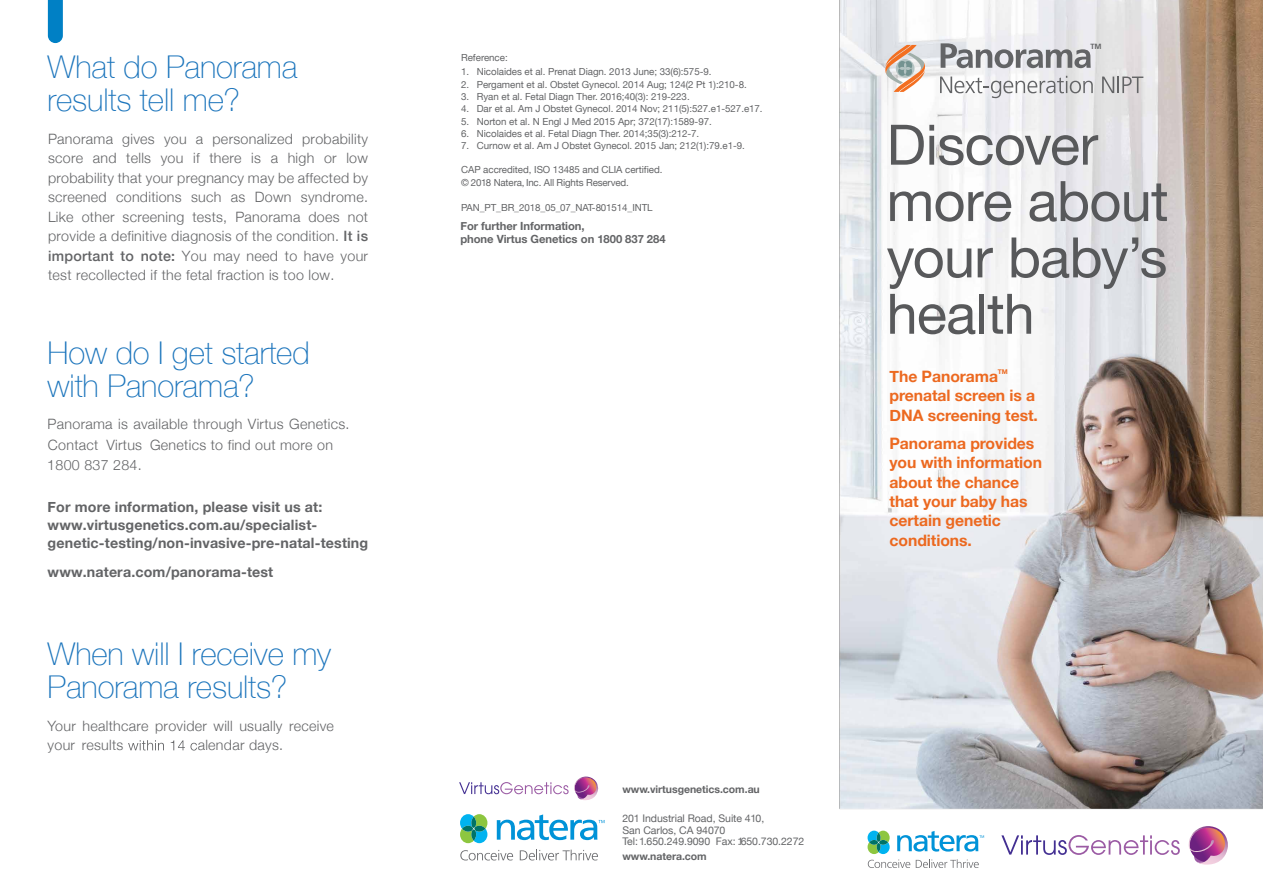
<style>
.page{position:relative;width:1263px;height:893px;background:#fff}
.page>*{position:absolute;margin:0;border:0;box-sizing:border-box;transform-origin:0 0}
.t1{font:55.8px/56.4px "Helvetica Neue";letter-spacing:-.015em;color:#58595b}
.t2{font:100 31.35px/33.3px "Helvetica Neue";letter-spacing:-.005em;color:#1c75bc}
.t3{font:700 15.75px/19.4px "Helvetica Neue";letter-spacing:-.005em;color:#ec6920}
.t4{font:300 14.25px/19.5px "Helvetica Neue";letter-spacing:.02em;color:#636466}
.t5{font:700 14.25px/18px "Helvetica Neue";letter-spacing:.01em;color:#636466}
.t6{font:700 11.25px/13.5px "Helvetica Neue";letter-spacing:-.005em;color:#636466}
.t7{font:10.5px/11.6px "Helvetica Neue";letter-spacing:-.005em;color:#636466}
.t8{font:700 10.5px "Helvetica Neue";letter-spacing:-.005em;color:#636466}
.t9{font:9.75px/12.3px "Helvetica Neue";letter-spacing:-.005em;color:#636466}
.t10{font:700 7.5px "Frutiger";color:#636466}
.t11{font:700 6.6px "Helvetica Neue";color:#ec6920}
.s1{font-weight:500}
</style>
<div class="page">
<img style="left:839px;top:0;width:424px;height:838px">
<svg style="left:128px;top:740px;width:69px;height:11px"></svg>
<svg style="left:48px;top:0;width:15px;height:43px"></svg>
<svg style="left:867px;top:831px;width:117px;height:37px"></svg>
<svg style="left:460px;top:850px;width:53px;height:10px"></svg>
<svg style="left:520px;top:850px;width:78px;height:10px"></svg>
<svg style="left:460px;top:814px;width:27px;height:29px"></svg>
<svg style="left:497px;top:814px;width:107px;height:26px"></svg>
<svg style="left:1188px;top:826px;width:41px;height:39px"></svg>
<svg style="left:1001px;top:835px;width:179px;height:20px"></svg>
<svg style="left:459px;top:777px;width:140px;height:23px"></svg>
<svg style="left:941px;top:43px;width:150px;height:25px;background:#b1b1b5"></svg>
<svg style="left:940px;top:76px;width:153px;height:22px"></svg>
<svg style="left:1102px;top:77px;width:41px;height:16px"></svg>
<svg style="left:885px;top:45px;width:40px;height:47px"></svg>
<h2 class="t2" style="left:48px;top:48px;width:251px">What do Panorama results tell me?</h2>
<p class="t4" style="left:48px;top:128px;width:322px;text-align:justify">Panorama gives you a personalized probability score and tells you if there is a high or low probability that your pregnancy may be affected by screened conditions such as Down syndrome.<br>Like other screening tests, Panorama does not provide a definitive diagnosis of the condition. <span class="s1">It is important to note:</span> You may need to have your test recollected if the fetal fraction is too low.</p>
<h2 class="t2" style="left:48px;top:335px;width:264px">How do I get started with Panorama?</h2>
<h3 class="t4" style="left:47px;top:412px;width:304px;line-height:20.9px">Panorama is available through Virtus Genetics.<br>Contact Virtus Genetics to find out more on<br>1800 837 284.</h3>
<h3 class="t5" style="left:48px;top:499px;width:322px">For more information, please visit us at: www.virtusgenetics.com.au/specialist&shy;genetic-testing/non-invasive-pre-natal-testing</h3>
<h3 class="t5" style="left:48px;top:563px;width:227px">www.natera.com/panorama-test</h3>
<h2 class="t2" style="left:48px;top:636px;width:285px">When will I receive my<br>Panorama results?</h2>
<h3 class="t4" style="left:48px;top:714px;width:288px">Your healthcare provider will usually receive your results</h3>
<h3 class="t4" style="left:198px;top:734px;width:87px">alendar days.</h3>
<p class="t9" style="left:461px;top:52px;width:48px">Reference:</p>
<p class="t9" style="left:461px;top:66px;width:252px">1. Nicolaides et al. Prenat Diagn. 2013 June; 33(6):575-9.</p>
<p class="t9" style="left:461px;top:79px;width:287px">2. Pergament et al. Obstet Gynecol. 2014 Aug; 124(2 Pt 1):210-8.</p>
<p class="t9" style="left:461px;top:91px;width:230px">3. Ryan et al. Fetal Diagn Ther. 2016;40(3): 219-223.</p>
<p class="t9" style="left:461px;top:103px;width:303px">4. Dar et al. Am J Obstet Gynecol. 2014 Nov; 211(5):527.e1-527.e17.</p>
<p class="t9" style="left:461px;top:116px;width:252px">5. Norton et al. N Engl J Med 2015 Apr; 372(17):1589-97.</p>
<p class="t9" style="left:461px;top:128px;width:240px">6. Nicolaides et al. Fetal Diagn Ther. 2014;35(3):212-7.</p>
<p class="t9" style="left:461px;top:140px;width:285px">7. Curnow et al. Am J Obstet Gynecol. 2015 Jan; 212(1):79.e1-9.</p>
<p class="t9" style="left:461px;top:164px;width:203px">CAP accredited, ISO 13485 and CLIA certified. © 2018 Natera, Inc. All Rights Reserved.</p>
<p class="t9" style="left:461px;top:202px;width:193px">PAN_PT_BR_2018_05_07_NAT-801514_INTL</p>
<p class="t6" style="left:460px;top:219px;width:207px">For further Information,<br>phone Virtus Genetics on 1800 837 284</p>
<p class="t10" style="left:1090px;top:42px;width:13px">TM</p>
<h1 class="t1" style="left:887px;top:120px;width:283px">Discover more about your baby’s health</h1>
<h3 class="t3" style="left:889px;top:367px;width:110px">The Panorama</h3>
<p class="t11" style="left:998px;top:366px;width:11px">TM</p>
<h3 class="t3" style="left:889px;top:386px;width:150px">prenatal screen is a<br>DNA screening test.</h3>
<h3 class="t3" style="left:889px;top:434px;width:154px">Panorama provides you with information about the chance that your baby has certain genetic conditions.</h3>
<p class="t8" style="left:622px;top:781px;width:139px">www.virtusgenetics.com.au</p>
<p class="t7" style="left:622px;top:813px;width:183px">201 Industrial Road, Suite 410,<br>San Carlos, CA 94070<br>Tel:1.650.249.9090 Fax: 1.650.730.2272</p>
<p class="t8" style="left:622px;top:848px;width:86px">www.natera.com</p>
</div>
